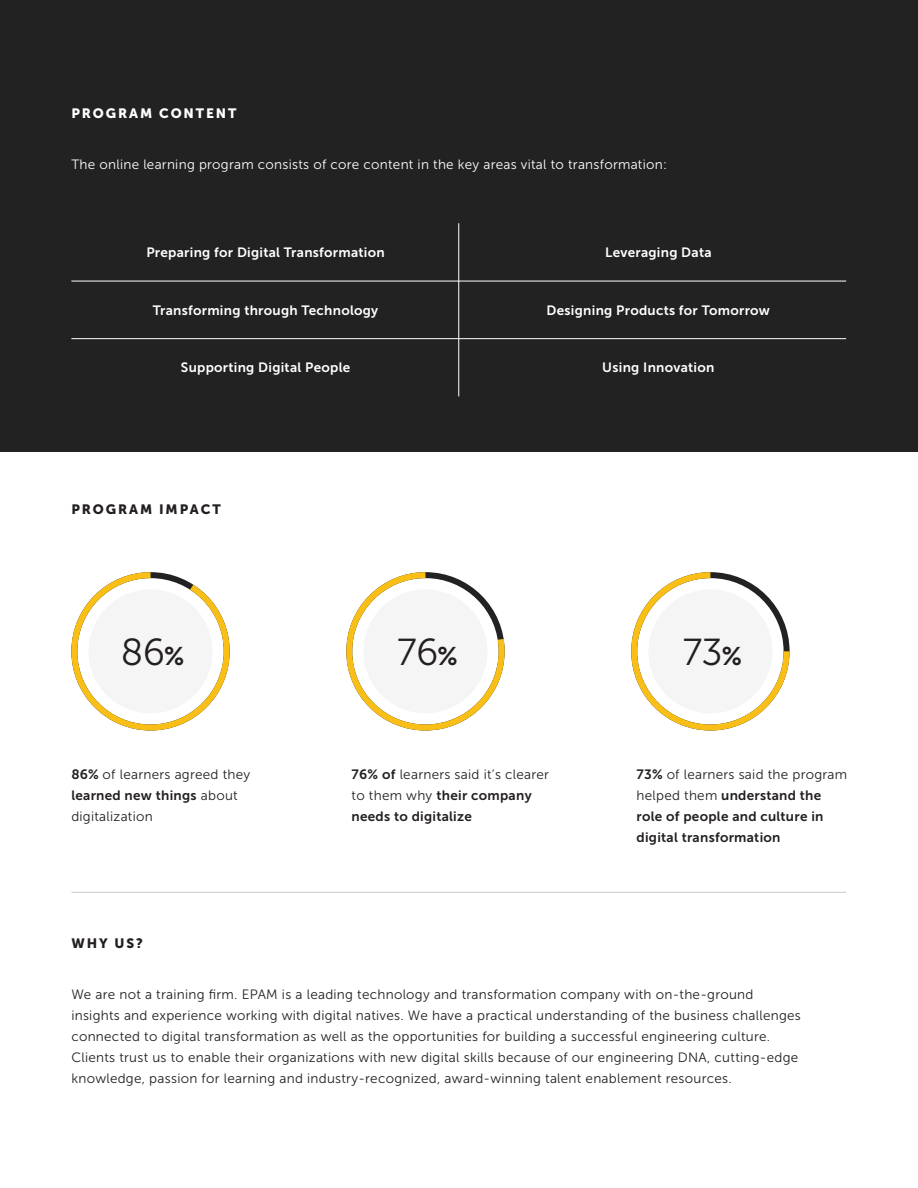
<style>
.page{position:relative;width:918px;height:1188px;background:#fff}
.page>*{position:absolute;margin:0;border:0;box-sizing:border-box;transform-origin:0 0}
.t1{font:37.5px "Museo Sans 300";color:#231f20}
.t2{font:13.5px/21px "Museo Sans 300";letter-spacing:.02em;color:#231f20}
.t3{font:13.5px/21px "Museo Sans 700";letter-spacing:.02em;color:#231f20}
.t4{font:13.5px "Museo Sans 700";letter-spacing:.02em;color:#fff}
.t5{font:13.5px "Museo Sans 300";letter-spacing:.02em;color:#fff}
.t6{font:13.5px "Museo Sans 900";letter-spacing:.14em;color:#231f20}
.t7{font:13.5px "Museo Sans 900";letter-spacing:.14em;color:#fff}
.s1{font-family:"Museo Sans 700";font-size:25.5px}
.s2{font-family:"Museo Sans 700"}
.s3{font-family:"Museo Sans 300"}
</style>
<div class="page">
<div style="left:0;top:0;width:918px;height:452px;background:#222"></div>
<svg style="left:71px;top:572px;width:159px;height:159px"></svg>
<svg style="left:346px;top:572px;width:159px;height:159px"></svg>
<svg style="left:631px;top:572px;width:159px;height:159px"></svg>
<hr style="left:71px;top:892px;width:775px;height:1px;background:#ccc">
<hr style="left:71px;top:281px;width:775px;height:1px;background:#fff">
<hr style="left:71px;top:338px;width:775px;height:1px;background:#fff">
<hr style="left:458px;top:223px;width:1px;height:173px;background:#fff">
<p class="t7" style="left:71px;top:106px;width:167px">PROGRAM CONTENT</p>
<p class="t5" style="left:71px;top:157px;width:597px">The online learning program consists of core content in the key areas vital to transformation:</p>
<p class="t4" style="left:146px;top:244px;width:240px">Preparing for Digital Transformation</p>
<p class="t4" style="left:153px;top:303px;width:227px">Transforming through Technology</p>
<p class="t4" style="left:605px;top:244px;width:108px">Leveraging Data</p>
<p class="t4" style="left:547px;top:303px;width:225px">Designing Products for Tomorrow</p>
<p class="t4" style="left:181px;top:360px;width:171px">Supporting Digital People</p>
<p class="t4" style="left:602px;top:360px;width:114px">Using Innovation</p>
<p class="t6" style="left:71px;top:502px;width:151px">PROGRAM IMPACT</p>
<p class="t1" style="left:121px;top:632px;width:65px">86<span class="s1">%</span></p>
<p class="t1" style="left:397px;top:632px;width:62px">76<span class="s1">%</span></p>
<p class="t1" style="left:683px;top:632px;width:61px">73<span class="s1">%</span></p>
<p class="t2" style="left:71px;top:764px;width:180px"><span class="s2">86%</span> of learners agreed they <span class="s2">learned new things</span> about digitalization</p>
<p class="t3" style="left:352px;top:764px;width:199px">76% of <span class="s3">learners said it’s clearer to them why</span> their company needs to digitalize</p>
<p class="t3" style="left:637px;top:764px;width:212px">73% <span class="s3">of learners said the program helped them</span> understand the role of people and culture in digital transformation</p>
<p class="t6" style="left:71px;top:936px;width:73px">WHY US?</p>
<p class="t2" style="left:71px;top:984px;width:731px">We are not a training firm. EPAM is a leading technology and transformation company with on-the-ground insights and experience working with digital natives. We have a practical understanding of the business challenges connected to digital transformation as well as the opportunities for building a successful engineering culture.<br>Clients trust us to enable their organizations with new digital skills because of our engineering DNA, cutting-edge knowledge, passion for learning and industry-recognized, award-winning talent enablement resources.</p>
</div>
